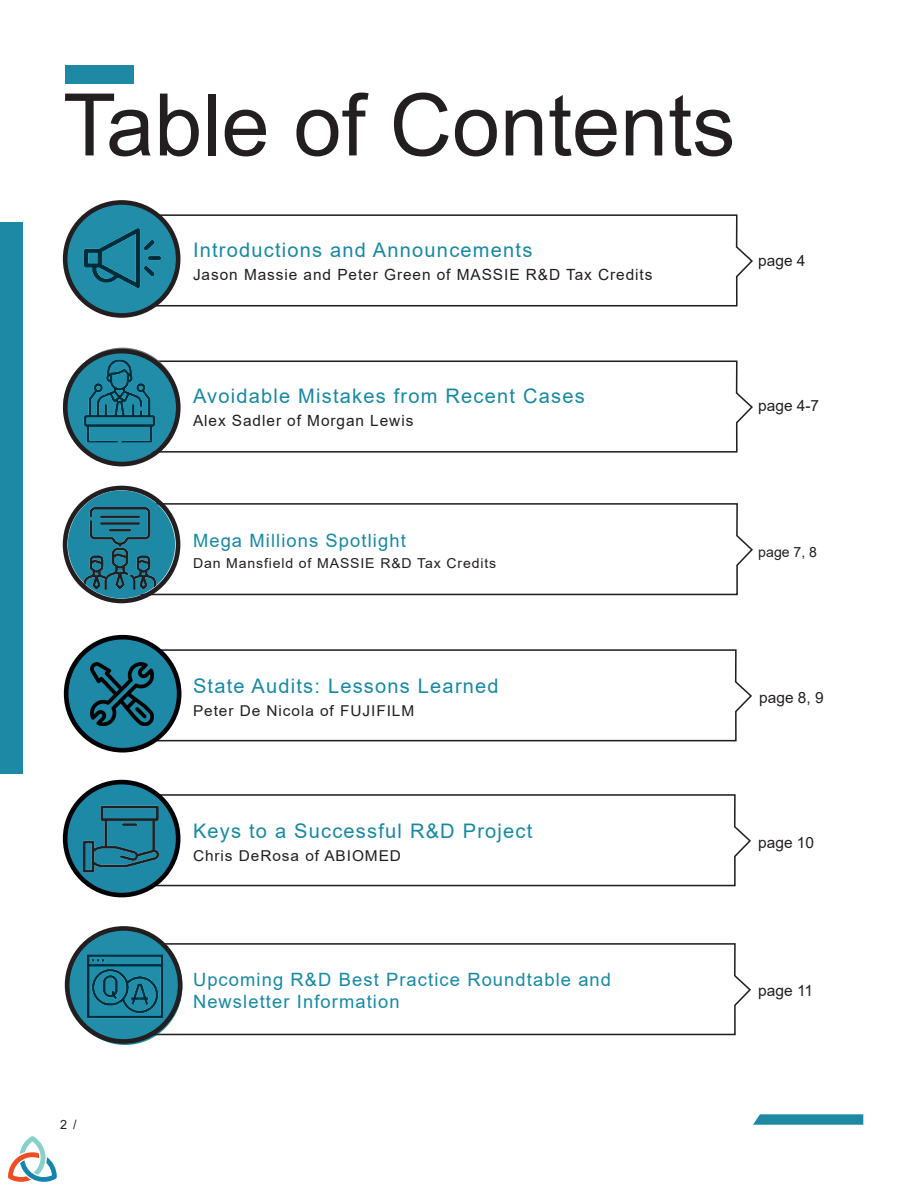
<style>
.page{position:relative;width:918px;height:1188px;background:#fff}
.page>*{position:absolute;margin:0;border:0;box-sizing:border-box;transform-origin:0 0}
.Titles{font:86.4px "Arial";color:#231f20}
.Subheading{font:20.1px "Arial";letter-spacing:.06em;color:#1789a5}
.Subheading-2{font:18.3px/22px "Arial";letter-spacing:.06em;color:#1789a5}
.Subheading-3{font:15.45px "Arial";letter-spacing:.06em;color:#231f20}
.Body_Text{font:15.45px "Arial";color:#231f20}
.Subheading-4{font:15px "Arial";letter-spacing:.06em;color:#231f20}
.Body_Text-2{font:14.1px "Arial";color:#231f20}
.Subheading-5{font:13.65px "Arial";letter-spacing:.06em;color:#231f20}
.t1{font:12.75px "Arial";color:#231f20}
</style>
<div class="page">
<div style="left:65px;top:65px;width:68px;height:19px;background:#1d89a5"></div>
<div style="left:0;top:223px;width:22px;height:551px;background:#1d89a5"></div>
<svg style="left:151px;top:793px;width:600px;height:94px"></svg>
<svg style="left:152px;top:360px;width:601px;height:93px"></svg>
<svg style="left:151px;top:214px;width:602px;height:93px"></svg>
<svg style="left:65px;top:782px;width:113px;height:113px;background:#197791"></svg>
<img style="left:84px;top:802px;width:75px;height:75px">
<div style="left:63px;top:780px;width:117px;height:117px;border:5px solid #010206;border-radius:50%"></div>
<svg style="left:753px;top:1114px;width:110px;height:11px"></svg>
<div style="left:63px;top:486px;width:117px;height:117px;border:5px solid #231f20;border-radius:50%"></div>
<svg style="left:63px;top:350px;width:113px;height:113px;background:#1c7b94"></svg>
<div style="left:63px;top:349px;width:118px;height:117px;border:5px solid #231f20;border-radius:50%"></div>
<svg style="left:65px;top:202px;width:113px;height:113px;background:#1d7d96"></svg>
<div style="left:63px;top:200px;width:117px;height:118px;border:5px solid #231f20;border-radius:50%"></div>
<svg style="left:138px;top:502px;width:615px;height:94px"></svg>
<div style="left:68px;top:490px;width:107px;height:108px;background:#1d89a5;border-radius:50%"></div>
<img style="left:79px;top:507px;width:83px;height:83px">
<svg style="left:8px;top:1136px;width:49px;height:46px"></svg>
<svg style="left:156px;top:942px;width:595px;height:94px"></svg>
<svg style="left:68px;top:927px;width:114px;height:118px;background:#1c778f"></svg>
<div style="left:65px;top:926px;width:117px;height:118px;border:5px solid #231f20;border-radius:50%"></div>
<svg style="left:152px;top:649px;width:600px;height:93px"></svg>
<div style="left:66px;top:637px;width:113px;height:113px;background:#1d89a6;border-radius:50%"></div>
<div style="left:64px;top:635px;width:117px;height:118px;border:5px solid #010206;border-radius:50%"></div>
<img style="left:90px;top:662px;width:63px;height:63px">
<p class="Titles" style="left:63px;top:66px;width:674px">Table of Contents</p>
<p class="Subheading" style="left:193px;top:236px;width:341px">Introductions and Announcements</p>
<p class="Subheading-3" style="left:193px;top:264px;width:461px">Jason Massie and Peter Green of MASSIE R&amp;D Tax Credits</p>
<p class="Body_Text" style="left:758px;top:250px;width:49px">page 4</p>
<p class="Subheading" style="left:193px;top:382px;width:393px">Avoidable Mistakes from Recent Cases</p>
<p class="Subheading-3" style="left:193px;top:410px;width:222px">Alex Sadler of Morgan Lewis</p>
<p class="Subheading-2" style="left:193px;top:529px;width:214px">Mega Millions Spotlight</p>
<p class="Subheading-5" style="left:193px;top:554px;width:305px">Dan Mansfield of MASSIE R&amp;D Tax Credits</p>
<p class="Body_Text" style="left:758px;top:395px;width:62px">page 4-7</p>
<p class="Body_Text-2" style="left:758px;top:542px;width:60px">page 7, 8</p>
<p class="Subheading" style="left:193px;top:672px;width:307px">State Audits: Lessons Learned</p>
<p class="Subheading-4" style="left:193px;top:700px;width:223px">Peter De Nicola of FUJIFILM</p>
<p class="Subheading" style="left:193px;top:817px;width:341px">Keys to a Successful R&amp;D Project</p>
<p class="Subheading-4" style="left:193px;top:846px;width:210px">Chris DeRosa of ABIOMED</p>
<p class="Body_Text" style="left:759px;top:687px;width:66px">page 8, 9</p>
<p class="Body_Text" style="left:758px;top:832px;width:57px">page 10</p>
<p class="t1" style="left:60px;top:1116px;width:18px">2 /</p>
<p class="Subheading-2" style="left:193px;top:968px;width:420px">Upcoming R&amp;D Best Practice Roundtable and<br>Newsletter Information</p>
<p class="Body_Text" style="left:758px;top:980px;width:56px">page 11</p>
</div>
